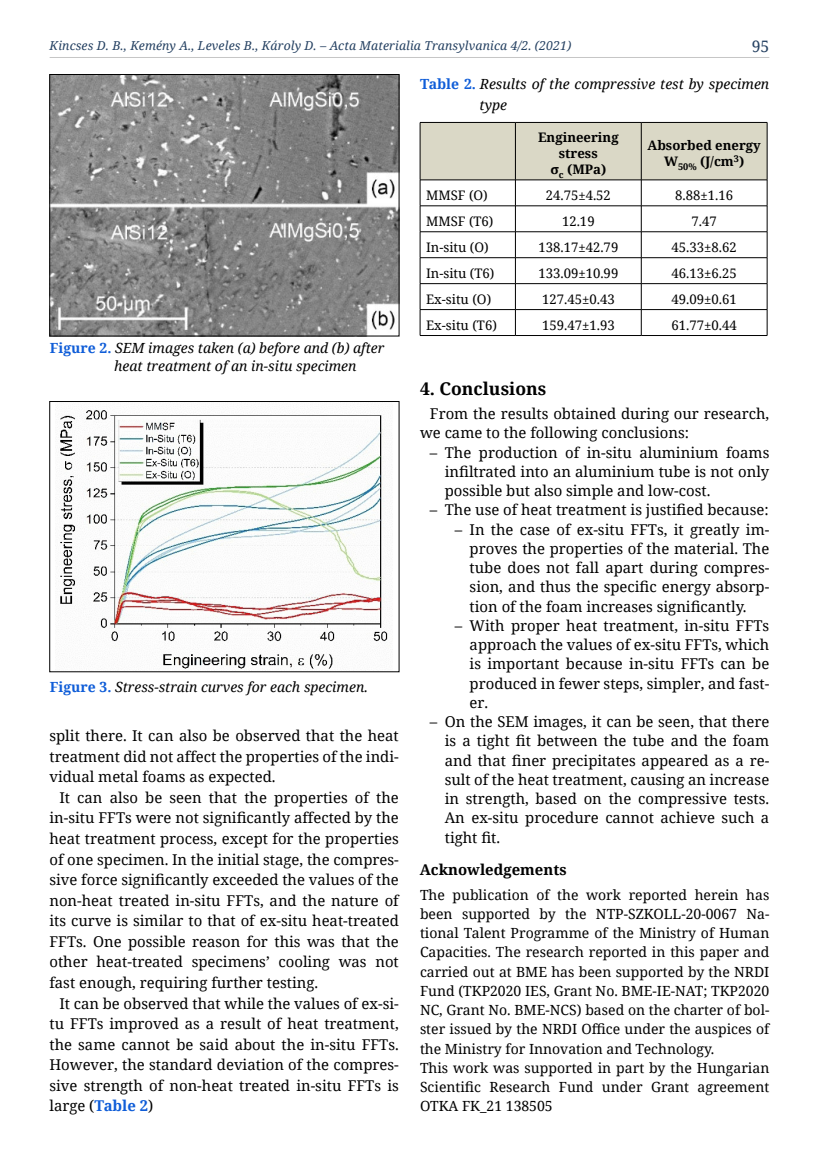
<style>
.page{position:relative;width:819px;height:1161px;background:#fff}
.page>*{position:absolute;margin:0;border:0;box-sizing:border-box;transform-origin:0 0}
.t1{font:700 17.5px "Noto Serif";color:#000}
.t2{font:15.75px "Noto Serif";color:#244061}
.t3{font:14.88px/19.2px "Noto Serif";color:#000;text-align:justify}
.t4{font:700 14.88px "Noto Serif";color:#000}
.t5{font:14px/19.2px "Noto Serif";color:#000;text-align:justify}
.t6{font:italic 14px/17.5px "Noto Serif";color:#000}
.t7{font:13.12px "Noto Serif";color:#000}
.t8{font:700 13.12px/15.8px "Noto Serif";color:#000;text-align:center}
.t9{font:italic 12.25px "Noto Serif";letter-spacing:.01em;color:#244061}
.s1{font-weight:700;font-style:normal;color:#0f5dd8}
.s2{font-weight:700;color:#0f5dd8}
</style>
<div class="page">
<hr style="left:50px;top:57px;width:719px;height:1px;background:#c6c6c6">
<img style="left:52px;top:76px;width:345px;height:258px">
<div style="left:50px;top:74px;width:349px;height:262px;border:1px solid #000"></div>
<img style="left:60px;top:410px;width:328px;height:259px">
<svg style="left:420px;top:122px;width:347px;height:213px"></svg>
<hr style="left:420px;top:335px;width:95px;height:1px;background:#000">
<hr style="left:515px;top:335px;width:126px;height:1px;background:#000">
<hr style="left:641px;top:335px;width:126px;height:1px;background:#000">
<p class="t9" style="left:50px;top:37px;width:523px">Kincses D. B., Kemény A., Leveles B., Károly D. – Acta Materialia Transylvanica 4/2. (2021)</p>
<p class="t2" style="left:751px;top:35px;width:19px">95</p>
<p class="t6" style="left:114px;top:339px;width:271px;text-indent:-64px"><span class="s1">Figure 2.</span> SEM images taken (a) before and (b) after heat treatment of an in-situ specimen</p>
<p class="t6" style="left:50px;top:677px;width:319px"><span class="s1">Figure 3.</span> Stress-strain curves for each specimen.</p>
<p class="t3" style="left:49px;top:725px;width:351px;line-height:20.7px">split there. It can also be observed that the heat treatment did not affect the properties of the indi&shy;vidual metal foams as expected.</p>
<p class="t3" style="left:49px;top:786px;width:351px;line-height:20.7px;text-indent:10px">It can also be seen that the properties of the in-situ FFTs were not significantly affected by the heat treatment process, except for the properties of one specimen. In the initial stage, the compres&shy;sive force significantly exceeded the values of the non-heat treated in-situ FFTs, and the nature of its curve is similar to that of ex-situ heat-treated FFTs. One possible reason for this was that the other heat-treated specimens’ cooling was not fast enough, requiring further testing.</p>
<p class="t3" style="left:49px;top:992px;width:351px;line-height:20.7px;text-indent:10px">It can be observed that while the values of ex-si&shy;tu FFTs improved as a result of heat treatment, the same cannot be said about the in-situ FFTs.<br>However, the standard deviation of the compres&shy;sive strength of non-heat treated in-situ FFTs is large (<span class="s2">Table 2</span>)</p>
<p class="t6" style="left:479px;top:73px;width:291px;line-height:21px;text-indent:-60px"><span class="s1">Table 2.</span> Results of the compressive test by specimen type</p>
<p class="t8" style="left:538px;top:129px;width:82px">Engineering stress<br>σ<sub>c</sub> (MPa)</p>
<p class="t8" style="left:647px;top:137px;width:115px">Absorbed energy<br>W<sub>50%</sub> (J/cm<sup>3</sup>)</p>
<p class="t7" style="left:426px;top:186px;width:63px">MMSF (O)</p>
<p class="t7" style="left:545px;top:186px;width:67px">24.75±4.52</p>
<p class="t7" style="left:675px;top:186px;width:59px">8.88±1.16</p>
<p class="t7" style="left:426px;top:212px;width:69px">MMSF (T6)</p>
<p class="t7" style="left:562px;top:212px;width:34px">12.19</p>
<p class="t7" style="left:691px;top:212px;width:27px">7.47</p>
<p class="t7" style="left:426px;top:238px;width:64px">In-situ (O)</p>
<p class="t7" style="left:538px;top:238px;width:81px">138.17±42.79</p>
<p class="t7" style="left:671px;top:238px;width:67px">45.33±8.62</p>
<p class="t7" style="left:426px;top:264px;width:70px">In-situ (T6)</p>
<p class="t7" style="left:538px;top:264px;width:81px">133.09±10.99</p>
<p class="t7" style="left:671px;top:264px;width:67px">46.13±6.25</p>
<p class="t7" style="left:426px;top:290px;width:67px">Ex-situ (O)</p>
<p class="t7" style="left:542px;top:290px;width:74px">127.45±0.43</p>
<p class="t7" style="left:671px;top:290px;width:67px">49.09±0.61</p>
<p class="t7" style="left:426px;top:316px;width:72px">Ex-situ (T6)</p>
<p class="t7" style="left:542px;top:316px;width:74px">159.47±1.93</p>
<p class="t7" style="left:671px;top:316px;width:67px">61.77±0.44</p>
<p class="t1" style="left:420px;top:376px;width:128px">4. Conclusions</p>
<p class="t3" style="left:420px;top:403px;width:351px;text-indent:10px">From the results obtained during our research, we came to the following conclusions:</p>
<p class="t3" style="left:445px;top:442px;width:326px;text-indent:-15px">– The production of in-situ aluminium foams infiltrated into an aluminium tube is not only possible but also simple and low-cost.</p>
<p class="t3" style="left:430px;top:500px;width:340px">– The use of heat treatment is justified because:</p>
<p class="t3" style="left:469px;top:519px;width:301px;text-indent:-15px">– In the case of ex-situ FFTs, it greatly im&shy;proves the properties of the material. The tube does not fall apart during compres&shy;sion, and thus the specific energy absorp&shy;tion of the foam increases significantly.</p>
<p class="t3" style="left:469px;top:615px;width:301px;text-indent:-15px">– With proper heat treatment, in-situ FFTs approach the values of ex-situ FFTs, which is important because in-situ FFTs can be produced in fewer steps, simpler, and fast&shy;er.</p>
<p class="t3" style="left:445px;top:711px;width:326px;text-indent:-15px">– On the SEM images, it can be seen, that there is a tight fit between the tube and the foam and that finer precipitates appeared as a re&shy;sult of the heat treatment, causing an increase in strength, based on the compressive tests.<br>An ex-situ procedure cannot achieve such a tight fit.</p>
<p class="t4" style="left:420px;top:859px;width:148px">Acknowledgements</p>
<p class="t5" style="left:420px;top:884px;width:351px">The publication of the work reported herein has been supported by the NTP-SZKOLL-20-0067 Na&shy;tional Talent Programme of the Ministry of Human Capacities. The research reported in this paper and carried out at BME has been supported by the NRDI Fund (TKP2020 IES, Grant No. BME-IE-NAT; TKP2020<br>NC, Grant No. BME-NCS</p>
<p class="t5" style="left:420px;top:1000px;width:351px;text-align:left;text-indent:157px">) based on the charter of bol&shy;ster issued by the NRDI Office under the auspices of the Ministry for Innovation and Technology.<br>This work was supported in part by the Hungarian Scientific Research Fund under Grant agreement OTKA FK_21 138505</p>
</div>
